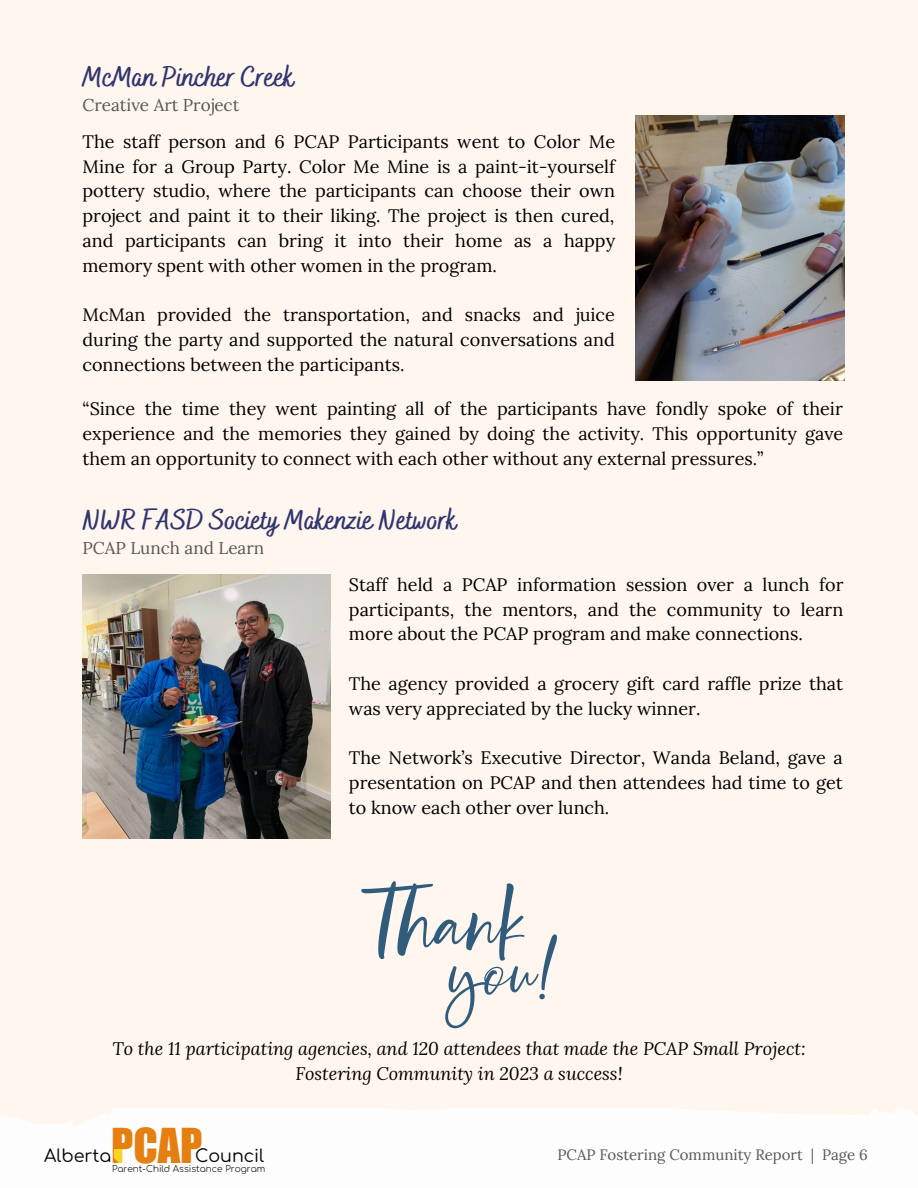
<style>
.page{position:relative;width:918px;height:1188px;background:#fff6ef}
.page>*{position:absolute;margin:0;border:0;box-sizing:border-box;transform-origin:0 0}
.t1{font:44.25px "Impact";color:#e57f0f}
.t2{font:700 28.5px "Bakerie Smooth";color:#31356e}
.t3{font:18px/24.8px "Lora";color:#000;text-align:justify}
.t4{font:italic 18px/24.8px "Lora";color:#000;text-align:center}
.t5{font:17.4px "Comfortaa";color:#000}
.t6{font:17.1px "Lora";color:#575757}
.t7{font:15px "Lora";color:#575757}
.t8{font:300 9px "Comfortaa";color:#000}
</style>
<div class="page">
<img style="left:636px;top:116px;width:208px;height:264px">
<img style="left:83px;top:575px;width:247px;height:263px">
<svg style="left:361px;top:881px;width:196px;height:147px"></svg>
<div style="left:0;top:1109px;width:918px;height:79px;background:#fdfdfd"></div>
<svg style="left:114px;top:1149px;width:8px;height:14px"></svg>
<p class="t2" style="left:83px;top:60px;width:213px">McMan Pincher Creek</p>
<p class="t6" style="left:83px;top:93px;width:158px">Creative Art Project</p>
<p class="t3" style="left:83px;top:129px;width:534px">The staff person and 6 PCAP Participants went to Color Me Mine for a Group Party. Color Me Mine is a paint-it-yourself pottery studio, where the participants can choose their own project and paint it to their liking. The project is then cured, and participants can bring it into their home as a happy memory spent with other women in the program.</p>
<p class="t3" style="left:83px;top:302px;width:534px">McMan provided the transportation, and snacks and juice during the party and supported the natural conversations and connections between the participants.</p>
<p class="t3" style="left:83px;top:396px;width:762px">“Since the time they went painting all of the participants have fondly spoke of their experience and the memories they gained by doing the activity. This opportunity gave them an opportunity to connect with each other without any external pressures.”</p>
<p class="t2" style="left:83px;top:503px;width:375px">NWR FASD Society Makenzie Network</p>
<p class="t6" style="left:83px;top:537px;width:183px">PCAP Lunch and Learn</p>
<p class="t3" style="left:349px;top:572px;width:496px">Staff held a PCAP information session over a lunch for participants, the mentors, and the community to learn more about the PCAP program and make connections.</p>
<p class="t3" style="left:349px;top:671px;width:496px">The agency provided a grocery gift card raffle prize that was very appreciated by the lucky winner.</p>
<p class="t3" style="left:349px;top:745px;width:495px">The Network’s Executive Director, Wanda Beland, gave a presentation on PCAP and then attendees had time to get to know each other over lunch.</p>
<p class="t4" style="left:112px;top:1036px;width:695px">To the 11 participating agencies, and 120 attendees that made the PCAP Small Project:<br>Fostering Community in 2023 a success!</p>
<p class="t1" style="left:111px;top:1118px;width:93px">PCAP</p>
<p class="t5" style="left:195px;top:1147px;width:71px">Council</p>
<p class="t7" style="left:557px;top:1145px;width:312px">PCAP Fostering Community Report | Page 6</p>
<p class="t8" style="left:112px;top:1164px;width:155px">Parent-Child Assistance Program</p>
<p class="t5" style="left:44px;top:1147px;width:69px">Alberta</p>
</div>
